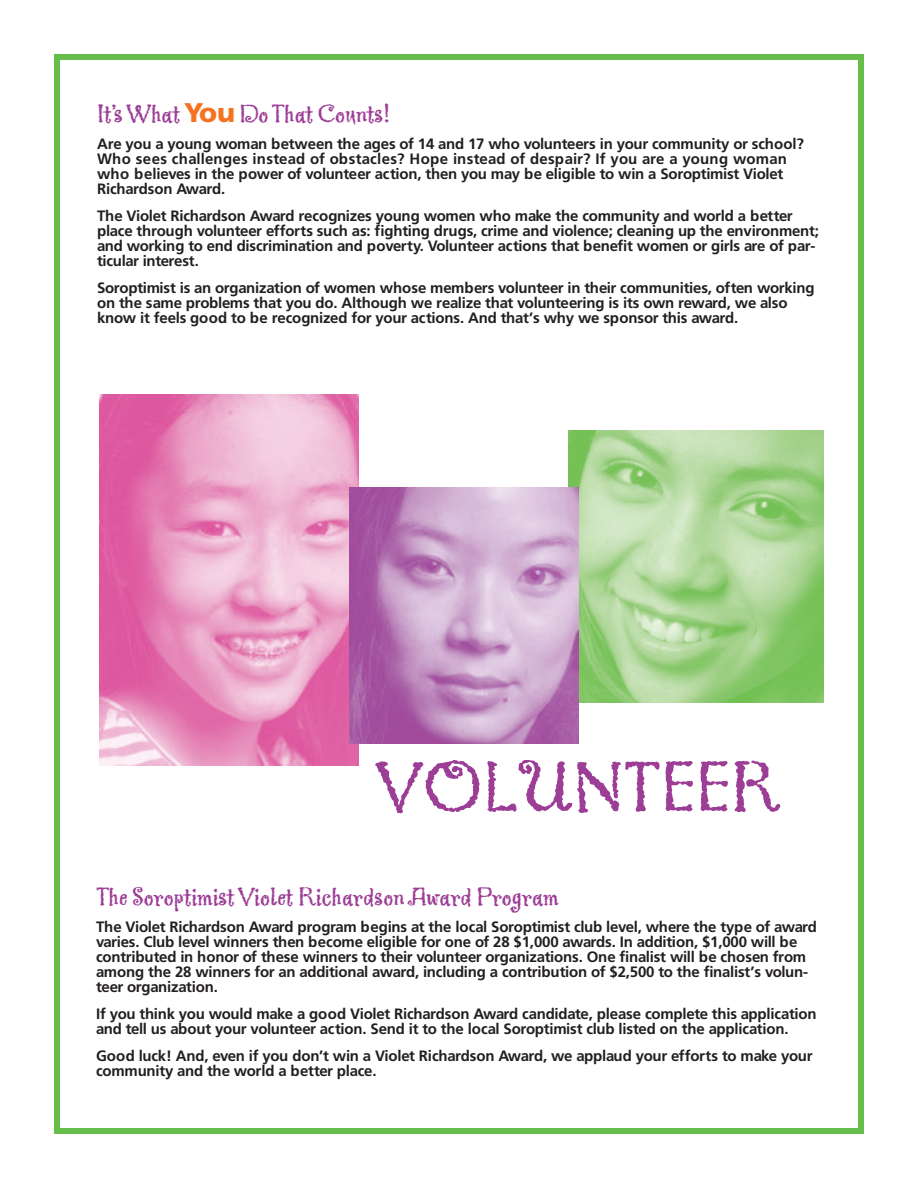
<style>
.page{position:relative;width:918px;height:1188px;background:#fff}
.page>*{position:absolute;margin:0;border:0;box-sizing:border-box;transform-origin:0 0}
.t1{font:75px "Greymantle MVB";color:#9c3d96}
.t2{font:27px "Greymantle MVB";color:#9c3d96}
.t3{font:700 15px/15px "Frutiger";letter-spacing:-.01em;color:#231f20}
.s1{font-family:"Frutiger";font-weight:900;color:#f47321}
</style>
<div class="page">
<div style="left:54px;top:54px;width:810px;height:1080px;border:6px solid #67bd4a"></div>
<img style="left:100px;top:394px;width:259px;height:371px">
<img style="left:569px;top:430px;width:255px;height:273px">
<img style="left:349px;top:487px;width:230px;height:257px">
<h2 class="t2" style="left:97px;top:104px;width:294px">It’s What <span class="s1">You</span> Do That Counts!</h2>
<p class="t3" style="left:97px;top:137px;width:708px">Are you a young woman between the ages of 14 and 17 who volunteers in your community or school?<br>Who sees challenges instead of obstacles? Hope instead of despair? If you are a young woman who believes in the power of volunteer action, then you may be eligible to win a Soroptimist Violet Richardson Award.</p>
<p class="t3" style="left:97px;top:209px;width:723px">The Violet Richardson Award recognizes young women who make the community and world a better place through volunteer efforts such as: fighting drugs, crime and violence; cleaning up the environment; and working to end discrimination and poverty. Volunteer actions that benefit women or girls are of par&shy;ticular interest.</p>
<p class="t3" style="left:97px;top:281px;width:719px">Soroptimist is an organization of women whose members volunteer in their communities, often working on the same problems that you do. Although we realize that volunteering is its own reward, we also know it feels good to be recognized for your actions. And that’s why we sponsor this award.</p>
<h1 class="t1" style="left:376px;top:762px;width:405px">VOLUNTEER</h1>
<h2 class="t2" style="left:96px;top:888px;width:464px">The Soroptimist Violet Richardson Award Program</h2>
<p class="t3" style="left:96px;top:921px;width:723px">The Violet Richardson Award program begins at the local Soroptimist club level, where the type of award varies. Club level winners then become eligible for one of 28 $1,000 awards. In addition, $1,000 will be contributed in honor of these winners to their volunteer organizations. One finalist will be chosen from among the 28 winners for an additional award, including a contribution of $2,500 to the finalist’s volun&shy;teer organization.</p>
<p class="t3" style="left:96px;top:1008px;width:722px">If you think you would make a good Violet Richardson Award candidate, please complete this application and tell us about your volunteer action. Send it to the local Soroptimist club listed on the application.</p>
<p class="t3" style="left:96px;top:1050px;width:718px">Good luck! And, even if you don’t win a Violet Richardson Award, we applaud your efforts to make your community and the world a better place.</p>
</div>
